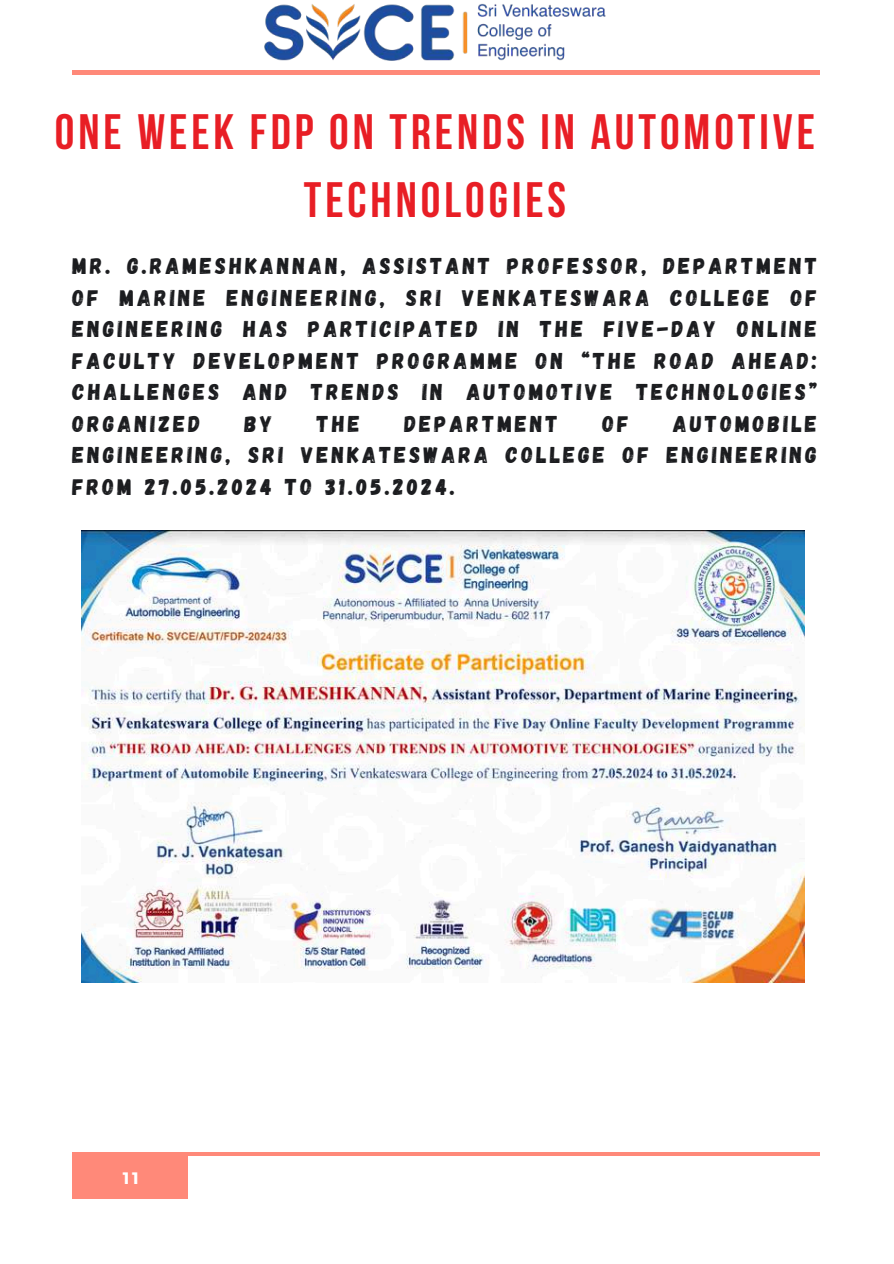
<style>
.page{position:relative;width:894px;height:1264px;background:#fff}
.page>*{position:absolute;margin:0;border:0;box-sizing:border-box;transform-origin:0 0}
.t1{font:700 49.5px/68.7px "Bebas Neue";letter-spacing:.08em;color:#e81e25;text-align:center}
.t2{font:22.8px/31.5px "Gagalin";letter-spacing:.14em;color:#1b1c1f;text-align:justify}
.t3{font:700 16.5px "Montserrat";color:#fff}
</style>
<div class="page">
<hr style="left:72px;top:71px;width:747px;height:3px;background:#ff8979">
<div style="left:72px;top:1152px;width:115px;height:46px;background:#ff8979"></div>
<hr style="left:72px;top:1152px;width:747px;height:3px;background:#ff8979">
<img style="left:233px;top:3px;width:403px;height:68px">
<img style="left:82px;top:531px;width:722px;height:451px">
<h1 class="t1" style="left:55px;top:102px;width:761px">ONE WEEK FDP ON TRENDS IN AUTOMOTIVE<br>TECHNOLOGIES</h1>
<p class="t2" style="left:72px;top:249px;width:745px">MR. G.RAMESHKANNAN, ASSISTANT PROFESSOR, DEPARTMENT OF MARINE ENGINEERING, SRI VENKATESWARA COLLEGE OF ENGINEERING HAS PARTICIPATED IN THE FIVE-DAY ONLINE FACULTY DEVELOPMENT PROGRAMME ON “THE ROAD AHEAD:<br>CHALLENGES AND TRENDS IN AUTOMOTIVE TECHNOLOGIES” ORGANIZED</p>
<p class="t2" style="left:72px;top:407px;width:745px;text-indent:600px">AUTOMOBILE ENGINEERING, SRI VENKATESWARA COLLEGE OF ENGINEERING FROM 27.05.2024 TO 31.05.2024.</p>
<p class="t2" style="left:244px;top:407px;width:29px">BY</p>
<p class="t2" style="left:317px;top:407px;width:44px">THE</p>
<p class="t2" style="left:404px;top:407px;width:155px">DEPARTMENT</p>
<p class="t2" style="left:602px;top:407px;width:28px">OF</p>
<p class="t3" style="left:123px;top:1166px;width:17px">11</p>
</div>
